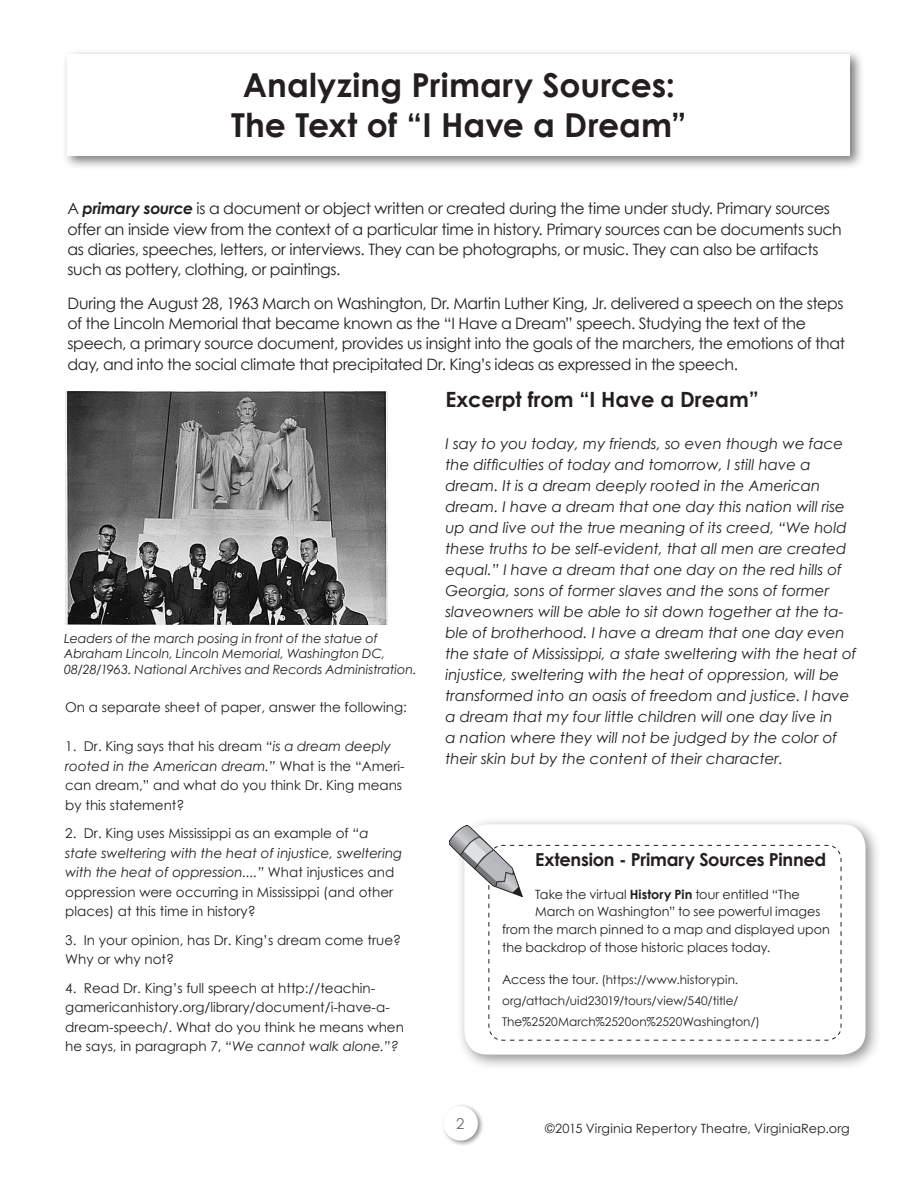
<style>
.page{position:relative;width:918px;height:1188px;background:#fff}
.page>*{position:absolute;margin:0;border:0;box-sizing:border-box;transform-origin:0 0}
.Headline{font:700 33px "Century Gothic";color:#231f20}
.t1{font:700 21px "Century Gothic";color:#231f20}
.Text__Basic_10_5pt{font:700 17.85px "Century Gothic";letter-spacing:-.015em;color:#231f20}
.Text__Basic_10_5pt-2{font:15.75px/20.2px "Century Gothic";letter-spacing:-.02em;color:#231f20}
.t2{font:italic 15px/21px "Century Gothic";color:#231f20}
.t3{font:15px "Century Gothic";color:#6c6d70}
.t4{font:13.5px/19.5px "Century Gothic";color:#231f20}
.Text__Basic_10_5pt-3{font:12.75px "Century Gothic";color:#231f20}
.Text__Basic_13_5pt{font:italic 12.75px/15.3px "Century Gothic";letter-spacing:-.005em;color:#231f20}
.Text__Basic_10_5pt-4{font:12px/21px "Century Gothic";color:#231f20}
.s1{font-weight:700;font-style:italic}
.s2{font-style:italic}
.s3{font-weight:700}
.s4{font-size:12.75px}
</style>
<div class="page">
<div style="left:441px;top:1104px;width:43px;height:43px;background:#231f20;opacity:.5"></div>
<div style="left:443px;top:1106px;width:35px;height:35px;background:#fff;border-radius:50%"></div>
<div style="left:62px;top:48px;width:803px;height:121px;background:#231f20;opacity:.6"></div>
<div style="left:68px;top:54px;width:782px;height:102px;background:#fff"></div>
<div style="left:456px;top:816px;width:426px;height:255px;background:#231f20;opacity:.5"></div>
<div style="left:464px;top:824px;width:402px;height:231px;background:#fff;border-radius:23px"></div>
<svg style="left:488px;top:845px;width:354px;height:196px"></svg>
<img style="left:450px;top:826px;width:72px;height:70px">
<img style="left:65px;top:392px;width:322px;height:232px">
<p class="Headline" style="left:243px;top:60px;width:434px">Analyzing Primary Sources:</p>
<p class="Headline" style="left:231px;top:100px;width:457px">The Text of “I Have a Dream”</p>
<p class="Text__Basic_10_5pt-2" style="left:68px;top:198px;width:776px">A <span class="s1">primary source</span> is a document or object written or created during the time under study. Primary sources offer an inside view from the context of a particular time in history. Primary sources can be documents such as diaries, speeches, letters, or interviews. They can be photographs, or music. They can also be artifacts such as pottery, clothing, or paintings.</p>
<p class="Text__Basic_10_5pt-2" style="left:68px;top:293px;width:779px">During the August 28, 1963 March on Washington, Dr. Martin Luther King, Jr. delivered a speech on the steps of the Lincoln Memorial that became known as the “I Have a Dream” speech. Studying the text of the speech, a primary source document, provides us insight into the goals of the marchers, the emotions of that day, and into the social climate that precipitated Dr. King’s ideas as expressed in the speech.</p>
<p class="Text__Basic_13_5pt" style="left:64px;top:631px;width:354px">Leaders of the march posing in front of the statue of<br>Abraham Lincoln, Lincoln Memorial, Washington DC,<br>08/28/1963. National Archives and Records Administration.</p>
<p class="t4" style="left:65px;top:697px;width:343px">On a separate sheet of paper, answer the following:</p>
<p class="t4" style="left:65px;top:736px;width:341px">1. Dr. King says that his dream <span class="s2">“is a dream deeply rooted in the American dream.”</span> What is the “Ameri&shy;can dream,” and what do you think Dr. King means by this statement?</p>
<p class="t4" style="left:65px;top:823px;width:339px">2. Dr. King uses Mississippi as an example of <span class="s2">“a state sweltering with the heat of injustice, sweltering with the heat of oppression....”</span> What injustices and oppression were occurring in Mississippi (and other places) at this time in history?</p>
<p class="t4" style="left:65px;top:930px;width:337px">3. In your opinion, has Dr. King’s dream come true?<br>Why or why not?</p>
<p class="t4" style="left:65px;top:978px;width:340px">4. Read Dr. King’s full speech at http://teachin&shy;gamericanhistory.org/library/document/i-have-a&shy;dream-speech/. What do you think he means when he says, in paragraph 7, <span class="s2">“We cannot walk alone.”?</span></p>
<p class="t1" style="left:446px;top:384px;width:315px">Excerpt from “I Have a Dream”</p>
<p class="t2" style="left:446px;top:433px;width:413px">I say to you today, my friends, so even though we face the difficulties of today and tomorrow, I still have a dream. It is a dream deeply rooted in the American dream. I have a dream that one day this nation will rise up and live out the true meaning of its creed, “We hold these truths to be self-evident, that all men are created equal.” I have a dream that one day on the red hills of Georgia, sons of former slaves and the sons of former slaveowners will be able to sit down together at the ta&shy;ble of brotherhood. I have a dream that one day even the state of Mississippi, a state sweltering with the heat of injustice, sweltering with the heat of oppression, will be transformed into an oasis of freedom and justice. I have a dream that my four little children will one day live in<br>a nation where they will not be judged by the color of their skin but by the content of their character.</p>
<p class="Text__Basic_10_5pt" style="left:535px;top:846px;width:293px">Extension - Primary Sources Pinned</p>
<p class="Text__Basic_10_5pt-3" style="left:535px;top:885px;width:266px">Take the virtual <span class="s3">History Pin</span> tour entitled “The</p>
<p class="Text__Basic_10_5pt-3" style="left:535px;top:903px;width:287px">March on Washington” to see powerful images</p>
<p class="Text__Basic_10_5pt-3" style="left:502px;top:921px;width:329px">from the march pinned to a map and displayed upon</p>
<p class="Text__Basic_10_5pt-3" style="left:502px;top:939px;width:270px">the backdrop of those historic places today.</p>
<p class="Text__Basic_10_5pt-4" style="left:502px;top:969px;width:259px"><span class="s4">Access the tour.</span> (https://www.historypin. org/attach/uid23019/tours/view/540/title/<br>The%2520March%2520on%2520Washington/)</p>
<p class="t3" style="left:456px;top:1113px;width:10px">2</p>
<p class="Text__Basic_10_5pt-3" style="left:545px;top:1119px;width:306px">©2015 Virginia Repertory Theatre, VirginiaRep.org</p>
</div>
